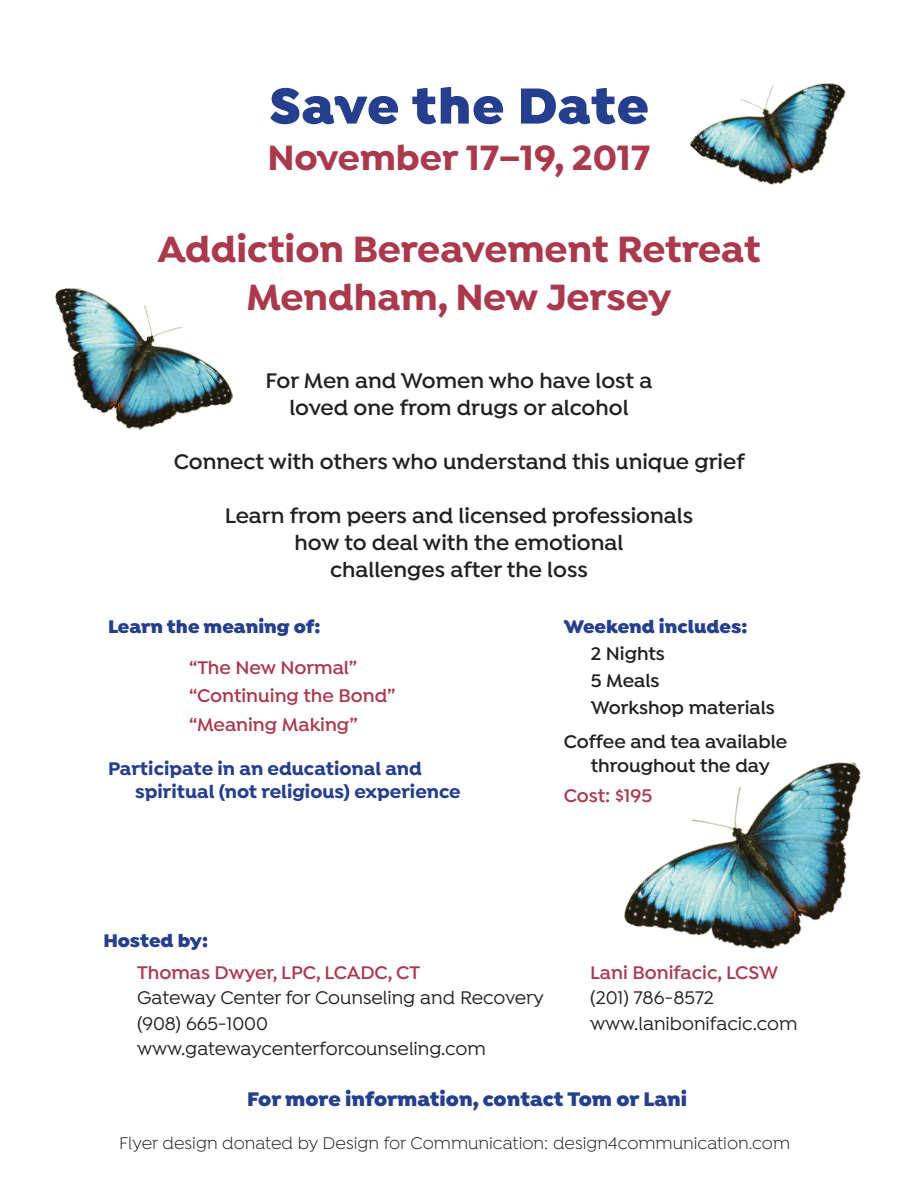
<style>
.page{position:relative;width:918px;height:1188px;background:#fff}
.page>*{position:absolute;margin:0;border:0;box-sizing:border-box;transform-origin:0 0}
.t1{font:900 54px "Isidora";letter-spacing:.01em;color:#253f8e}
.t2{font:700 39px "Isidora";color:#ab394e}
.t3{font:700 37.5px "Isidora";color:#ab394e}
.t4{font:600 22.5px/27px "Isidora";color:#231f20;text-align:center}
.t5{font:900 21px "Isidora";color:#253f8e}
.t6{font:500 19.5px "Isidora";color:#231f20}
.t7{font:600 19.5px/28.5px "Isidora";color:#ab394e}
.t8{font:600 19.5px/27px "Isidora";color:#231f20}
.t9{font:700 19.5px/23.4px "Isidora";color:#253f8e}
.t10{font:900 19.5px/40.5px "Isidora";color:#253f8e}
.t11{font:18px "Isidora";color:#231f20}
.s1{font-weight:600;color:#ab394e}
.s2{font-weight:900;color:#253f8e}
</style>
<div class="page">
<img style="left:55px;top:288px;width:178px;height:142px">
<img style="left:689px;top:83px;width:157px;height:102px">
<img style="left:624px;top:762px;width:237px;height:187px">
<p class="t1" style="left:269px;top:71px;width:381px">Save the Date</p>
<p class="t3" style="left:268px;top:134px;width:384px">November 17–19, 2017</p>
<p class="t2" style="left:157px;top:225px;width:605px">Addiction Bereavement Retreat</p>
<p class="t2" style="left:246px;top:273px;width:427px">Mendham, New Jersey</p>
<p class="t4" style="left:266px;top:368px;width:388px">For Men and Women who have lost a loved one from drugs or alcohol</p>
<p class="t4" style="left:174px;top:449px;width:572px">Connect with others who understand this unique grief</p>
<p class="t4" style="left:225px;top:503px;width:470px">Learn from peers and licensed professionals how to deal with the emotional<br>challenges after the loss</p>
<p class="t10" style="left:189px;top:607px;width:170px;text-indent:-81px">Learn the meaning of: <span class="s1">“The New Normal”</span></p>
<p class="t7" style="left:189px;top:683px;width:208px">“Continuing the Bond” “Meaning Making”</p>
<p class="t9" style="left:135px;top:757px;width:327px;text-indent:-27px">Participate in an educational and spiritual (not religious) experience</p>
<p class="t8" style="left:591px;top:614px;width:186px;text-indent:-27px"><span class="s2">Weekend includes:<br></span>2 Nights<br>5 Meals<br>Workshop materials</p>
<p class="t8" style="left:564px;top:731px;width:225px;line-height:23.4px;text-align:center">Coffee and tea available throughout the day</p>
<p class="t7" style="left:564px;top:782px;width:90px">Cost: $195</p>
<p class="t10" style="left:103px;top:920px;width:106px">Hosted by:</p>
<p class="t7" style="left:137px;top:959px;width:285px">Thomas Dwyer, LPC, LCADC, CT</p>
<p class="t7" style="left:590px;top:959px;width:190px">Lani Bonifacic, LCSW</p>
<p class="t6" style="left:137px;top:987px;width:408px">Gateway Center for Counseling and Recovery</p>
<p class="t6" style="left:590px;top:987px;width:125px">(201) 786-8572</p>
<p class="t6" style="left:137px;top:1013px;width:132px">(908) 665-1000</p>
<p class="t6" style="left:590px;top:1013px;width:209px">www.lanibonifacic.com</p>
<p class="t6" style="left:137px;top:1038px;width:350px">www.gatewaycenterforcounseling.com</p>
<p class="t5" style="left:247px;top:1085px;width:441px">For more information, contact Tom or Lani</p>
<p class="t11" style="left:119px;top:1133px;width:672px">Flyer design donated by Design for Communication: design4communication.com</p>
</div>
